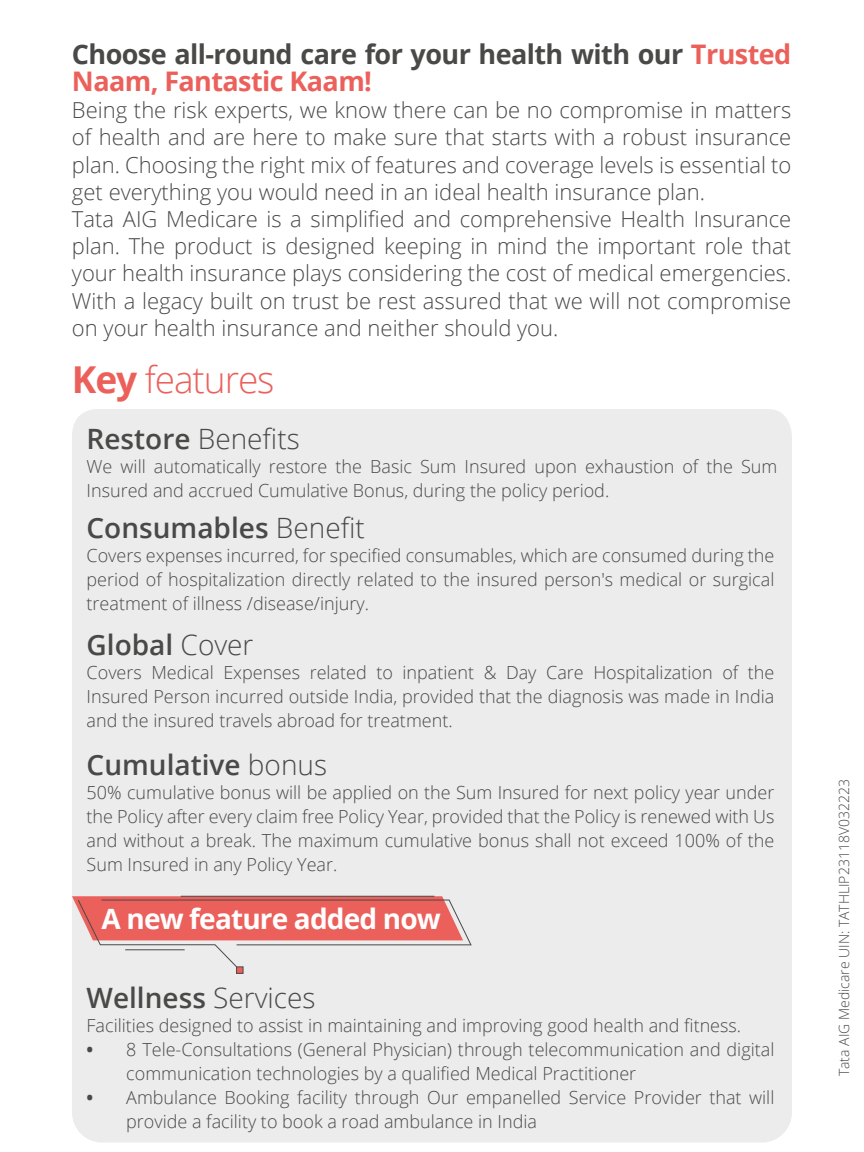
<style>
.page{position:relative;width:864px;height:1152px;background:#fff}
.page>*{position:absolute;margin:0;border:0;box-sizing:border-box;transform-origin:0 0}
.t1{font:300 37px "Open Sans";letter-spacing:-.03em;color:#ec605b}
.t2{font:600 28px "Open Sans";color:#494948}
.t3{font:700 28px "Open Sans";letter-spacing:-.03em;color:#fff}
.t4{font:300 28px "Open Sans";color:#494948}
.t5{font:700 27px/27.2px "Open Sans";letter-spacing:-.02em;color:#494948}
.t6{font:300 22px/27.2px "Open Sans";color:#494948}
.t7{font:300 18px/24px "Open Sans";color:#494948;text-align:justify}
.t8{font:300 14px "Open Sans";color:#494948}
.s1{color:#ec605b}
.s2{font-weight:700}
.s3{font-weight:600}
.s4{font-weight:300}
</style>
<div class="page">
<div style="left:72px;top:409px;width:720px;height:734px;background:#ececed"></div>
<svg style="left:72px;top:896px;width:401px;height:77px;background:#e79e9c"></svg>
<hr style="left:181px;top:896px;width:253px;height:1px;background:#494948">
<div style="left:236px;top:966px;width:8px;height:8px;border:1px solid #494948"></div>
<h3 class="t5" style="left:72px;top:40px;width:721px">Choose all-round care for your health with our <span class="s1">Trusted<br>Naam, Fantastic Kaam!</span></h3>
<p class="t6" style="left:72px;top:96px;width:721px">Being the risk experts, we know there can be no compromise in matters of health and are here to make sure that starts with a robust insurance plan. Choosing the right mix of features and coverage levels is essential to get everything you would need in an ideal health insurance plan.<br>Tata AIG Medicare is a simplified and comprehensive Health Insurance plan. The product is designed keeping in mind the important role that your health insurance plays considering the cost of medical emergencies.<br>With a legacy built on trust be rest assured that we will not compromise on your health insurance and neither should you.</p>
<h1 class="t1" style="left:72px;top:354px;width:204px"><span class="s2">Key</span> features</h1>
<h2 class="t4" style="left:87px;top:420px;width:215px"><span class="s3">Restore</span> Benefits</h2>
<p class="t7" style="left:87px;top:454px;width:692px">We will automatically restore the Basic Sum Insured upon exhaustion of the Sum<br>Insured and accrued Cumulative Bonus, during the policy period.</p>
<h2 class="t2" style="left:87px;top:508px;width:280px">Consumables <span class="s4">Benefit</span></h2>
<p class="t7" style="left:87px;top:543px;width:689px">Covers expenses incurred, for specified consumables, which are consumed during the period of hospitalization directly related to the insured person's medical or surgical treatment of illness /disease/injury.</p>
<h2 class="t2" style="left:87px;top:625px;width:168px">Global <span class="s4">Cover</span></h2>
<p class="t7" style="left:87px;top:660px;width:689px">Covers Medical Expenses related to inpatient &amp; Day Care Hospitalization of the Insured Person incurred outside India, provided that the diagnosis was made in India and the insured travels abroad for treatment.</p>
<h2 class="t2" style="left:87px;top:745px;width:242px">Cumulative <span class="s4">bonus</span></h2>
<p class="t7" style="left:87px;top:780px;width:689px">50% cumulative bonus will be applied on the Sum Insured for next policy year under the Policy after every claim free Policy Year, provided that the Policy is renewed with Us and without a break. The maximum cumulative bonus shall not exceed 100% of the Sum Insured in any Policy Year.</p>
<h2 class="t3" style="left:102px;top:899px;width:341px">A new feature added now</h2>
<h2 class="t2" style="left:87px;top:978px;width:231px">Wellness <span class="s4">Services</span></h2>
<p class="t7" style="left:87px;top:1013px;width:656px">Facilities designed to assist in maintaining and improving good health and fitness.</p>
<p class="t7" style="left:126px;top:1037px;width:650px;text-indent:-40px"><span class="s2">•</span> 8 Tele-Consultations (General Physician) through telecommunication and digital communication technologies by a qualified Medical Practitioner</p>
<p class="t7" style="left:126px;top:1085px;width:650px;text-indent:-40px"><span class="s2">•</span> Ambulance Booking facility through Our empanelled Service Provider that will provide a facility to book a road ambulance in India</p>
<p class="t8" style="left:834px;top:1076px;width:299px;rotate:-90deg">Tata AIG Medicare UIN: TATHLIP23118V032223</p>
</div>
